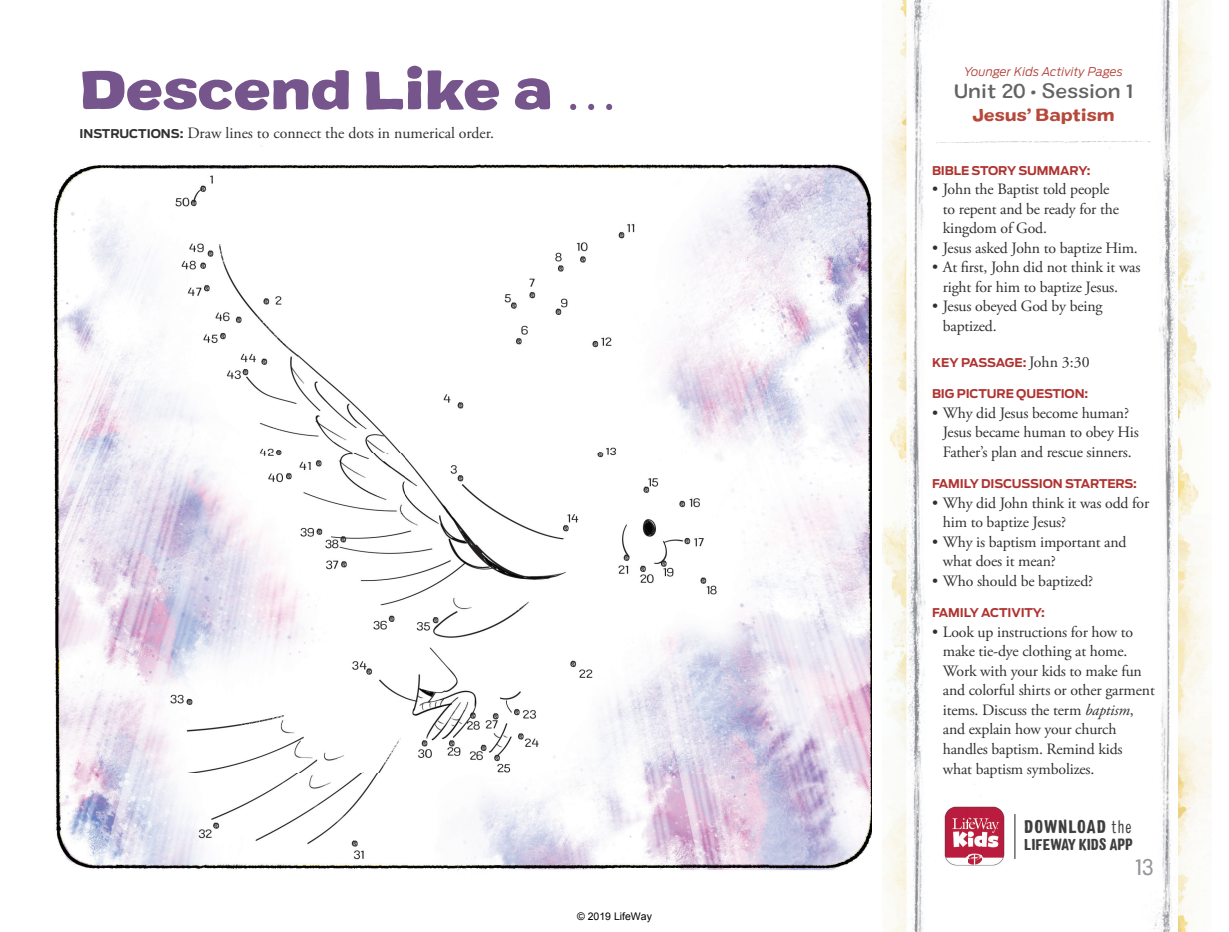
<style>
.page{position:relative;width:1229px;height:932px;background:#fff}
.page>*{position:absolute;margin:0;border:0;box-sizing:border-box;transform-origin:0 0}
.t1{font:900 expanded 54px "Colby";letter-spacing:-.025em;color:#76548c}
.t2{font:22.5px "Colby St Reg";color:#939598}
.t3{font:500 expanded 19.5px "Colby";color:#636366}
.t4{font:900 condensed 18.15px "Colby";letter-spacing:.06em;color:#3e3e3f}
.t5{font:16.5px "Colby Ex Bld";letter-spacing:-.015em;color:#b6493b}
.t6{font:15.75px/19.5px "Adobe Garamond Pro";letter-spacing:-.01em;color:#312f30}
.t7{font:900 condensed 15.75px "Colby";color:#3e3e3f}
.t8{font:700 12px "Antenna";letter-spacing:-.01em;color:#af3331}
.t9{font:italic 300 12px "Antenna";letter-spacing:.01em;color:#b23e36}
.t10{font:10.5px "Arial";color:#000}
.s1{font-family:"Adobe Garamond Pro";font-weight:400;font-stretch:normal}
.s2{font-family:"Antenna";font-weight:700;font-size:12px}
.s3{font-family:"Adobe Garamond Pro";font-weight:400;font-size:15.75px;color:#312f30}
.s4{font-style:italic}
.s5{font-weight:300}
</style>
<div class="page">
<img style="left:1103px;top:0;width:108px;height:932px">
<img style="left:882px;top:0;width:99px;height:932px">
<img style="left:53px;top:146px;width:818px;height:725px">
<img style="left:940px;top:802px;width:65px;height:67px">
<hr style="left:1014px;top:814px;width:1px;height:45px;background:#231f20">
<svg style="left:935px;top:141px;width:216px;height:2px"></svg>
<h1 class="t1" style="left:80px;top:52px;width:540px">Descend Like a <span class="s1">…</span></h1>
<p class="t6" style="left:80px;top:124px;width:416px"><span class="s2">INSTRUCTIONS:</span> Draw lines to connect the dots in numerical order.</p>
<p class="t10" style="left:577px;top:909px;width:76px">© 2019 LifeWay</p>
<p class="t9" style="left:964px;top:63px;width:160px">Younger Kids Activity Pages</p>
<p class="t3" style="left:953px;top:79px;width:181px">Unit 20 • Session 1</p>
<p class="t5" style="left:972px;top:104px;width:144px">Jesus’ Baptism</p>
<p class="t8" style="left:932px;top:163px;width:160px">BIBLE STORY SUMMARY:</p>
<p class="t6" style="left:942px;top:180px;width:178px;text-indent:-11px">• John the Baptist told people to repent and be ready for the kingdom of God.</p>
<p class="t6" style="left:932px;top:238px;width:207px">• Jesus asked John to baptize Him.</p>
<p class="t6" style="left:942px;top:258px;width:199px;text-indent:-11px">• At first, John did not think it was right for him to baptize Jesus.</p>
<p class="t6" style="left:942px;top:297px;width:161px;text-indent:-11px">• Jesus obeyed God by being baptized.</p>
<p class="t8" style="left:932px;top:355px;width:159px">KEY PASSAGE: <span class="s3">John 3:30</span></p>
<p class="t8" style="left:932px;top:387px;width:158px">BIG PICTURE QUESTION:</p>
<p class="t6" style="left:942px;top:403px;width:197px;text-indent:-11px">• Why did Jesus become human?<br>Jesus became human to obey His<br>Father’s plan and rescue sinners.</p>
<p class="t8" style="left:932px;top:477px;width:206px">FAMILY DISCUSSION STARTERS:</p>
<p class="t6" style="left:942px;top:493px;width:208px;text-indent:-11px">• Why did John think it was odd for him to baptize Jesus?</p>
<p class="t6" style="left:942px;top:532px;width:185px;text-indent:-11px">• Why is baptism important and what does it mean?</p>
<p class="t6" style="left:932px;top:571px;width:163px">• Who should be baptized?</p>
<p class="t8" style="left:932px;top:606px;width:114px">FAMILY ACTIVITY:</p>
<p class="t6" style="left:942px;top:622px;width:213px;text-indent:-11px">• Look up instructions for how to make tie-dye clothing at home.<br>Work with your kids to make fun and colorful shirts or other garment items. Discuss the term <span class="s4">baptism</span>, and explain how your church handles baptism. Remind kids what baptism symbolizes.</p>
<p class="t4" style="left:1024px;top:815px;width:109px">DOWNLOAD <span class="s5">the</span></p>
<p class="t7" style="left:1024px;top:834px;width:110px">LIFEWAY KIDS APP</p>
<h2 class="t2" style="left:1134px;top:853px;width:20px">13</h2>
</div>
